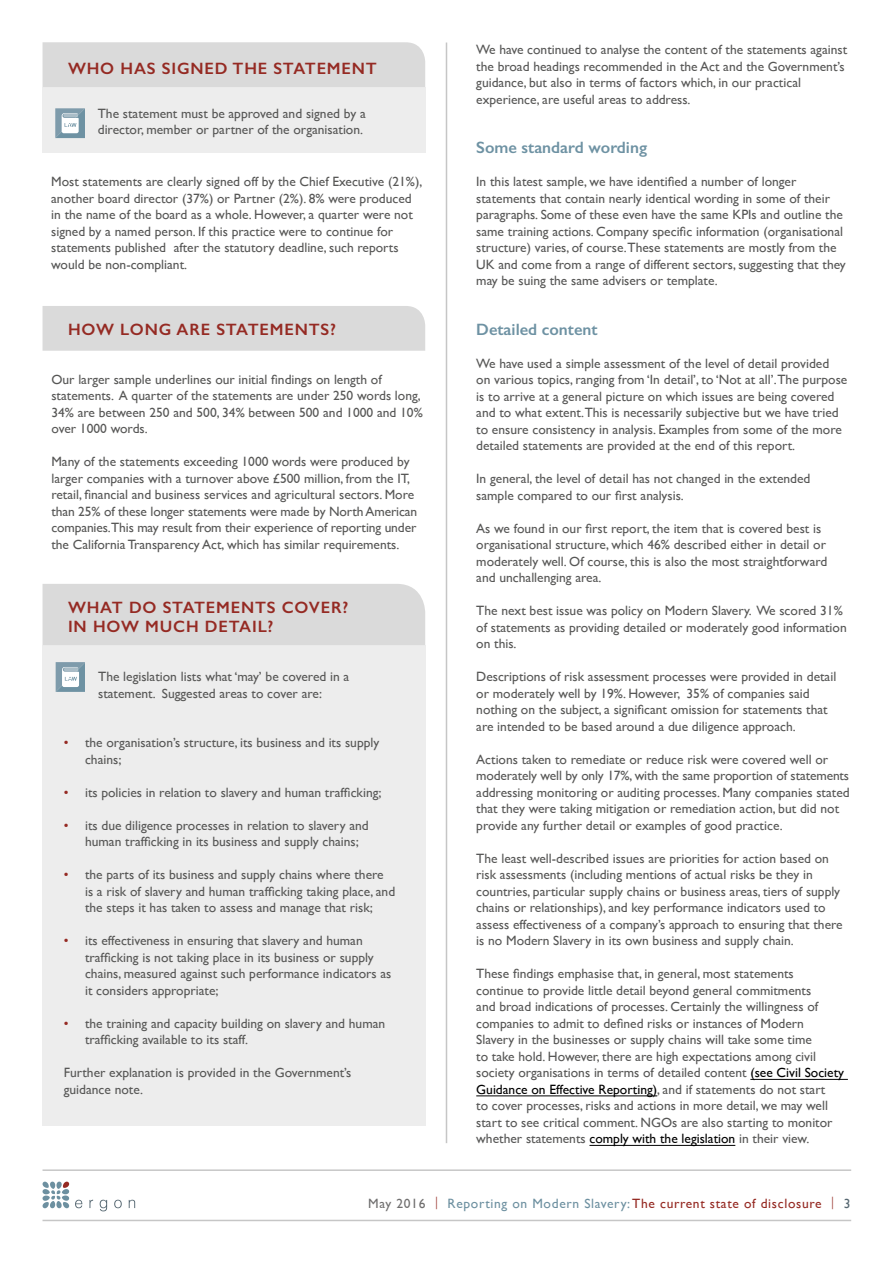
<style>
.page{position:relative;width:893px;height:1263px;background:#fff}
.page>*{position:absolute;margin:0;border:0;box-sizing:border-box;transform-origin:0 0}
.t1{font:600 16.5px/19.8px "Gill Sans";letter-spacing:.05em;color:#952a23}
.t2{font:600 16.5px "Gill Sans";color:#6e92a3}
.t3{font:13.5px/16.5px "Gill Sans";color:#575756}
.t4{font:13.5px "Gill Sans";letter-spacing:.05em;color:#952a23}
.s1{color:#952a23}
.s2{color:#000}
.s3{color:#706f6f}
.s4{font-weight:300}
.s5{color:#6d90a0}
.s6{color:#556771}
</style>
<div class="page">
<hr style="left:43px;top:1220px;width:808px;height:1px;background:#c6c6c6">
<hr style="left:43px;top:1169px;width:808px;height:2px;background:#c6c6c6">
<svg style="left:42px;top:1181px;width:40px;height:28px"></svg>
<svg style="left:89px;top:1200px;width:4px;height:8px"></svg>
<svg style="left:100px;top:1200px;width:7px;height:11px"></svg>
<svg style="left:114px;top:1200px;width:8px;height:8px"></svg>
<svg style="left:129px;top:1200px;width:6px;height:8px"></svg>
<hr style="left:750px;top:1079px;width:98px;height:1px;background:#000">
<hr style="left:476px;top:1095px;width:181px;height:1px;background:#000">
<hr style="left:589px;top:1145px;width:146px;height:1px;background:#000">
<hr style="left:446px;top:43px;width:1px;height:1100px;background:#c6c6c6">
<div style="left:43px;top:306px;width:382px;height:45px;background:#dadada"></div>
<div style="left:43px;top:645px;width:383px;height:481px;background:#ededed"></div>
<svg style="left:56px;top:662px;width:29px;height:30px"></svg>
<div style="left:43px;top:584px;width:382px;height:61px;background:#dadada"></div>
<div style="left:43px;top:87px;width:114px;height:66px;background:#ededed"></div>
<svg style="left:55px;top:108px;width:30px;height:30px"></svg>
<div style="left:85px;top:87px;width:340px;height:66px;background:#ededed"></div>
<div style="left:43px;top:42px;width:382px;height:45px;background:#dadada"></div>
<p class="t1" style="left:68px;top:59px;width:310px">WHO HAS SIGNED THE STATEMENT</p>
<p class="t3" style="left:98px;top:105px;width:269px">The statement must be approved and signed by a director, member or partner of the organisation.</p>
<p class="t3" style="left:51px;top:173px;width:373px">Most statements are clearly signed off by the Chief Executive (21%), another board director (37%) or Partner (2%). 8% were produced in the name of the board as a whole. However, a quarter were not signed by a named person. If this practice were to continue for statements published after the statutory deadline, such reports would be non-compliant.</p>
<p class="t1" style="left:68px;top:319px;width:269px">HOW LONG ARE STATEMENTS?</p>
<p class="t3" style="left:51px;top:371px;width:373px">Our larger sample underlines our initial findings on length of statements. A quarter of the statements are under 250 words long, 34% are between 250 and 500, 34% between 500 and 1000 and 10% over 1000 words.</p>
<p class="t3" style="left:51px;top:453px;width:367px">Many of the statements exceeding 1000 words were produced by larger companies with a turnover above £500 million, from the IT, retail, financial and business services and agricultural sectors. More than 25% of these longer statements were made by North American companies.This may result from their experience of reporting under the California Transparency Act, which has similar requirements.</p>
<p class="t1" style="left:68px;top:597px;width:282px">WHAT DO STATEMENTS COVER?<br>IN HOW MUCH DETAIL?</p>
<p class="t3" style="left:98px;top:668px;width:253px">The legislation lists what ‘may’ be covered in a statement. Suggested areas to cover are:</p>
<p class="t3" style="left:85px;top:734px;width:296px;text-indent:-21px"><span class="s1">•</span> the organisation’s structure, its business and its supply chains;</p>
<p class="t3" style="left:64px;top:784px;width:319px"><span class="s1">•</span> its policies in relation to slavery and human trafficking;</p>
<p class="t3" style="left:85px;top:817px;width:285px;text-indent:-21px"><span class="s1">•</span> its due diligence processes in relation to slavery and human trafficking in its business and supply chains;</p>
<p class="t3" style="left:85px;top:866px;width:312px;text-indent:-21px"><span class="s1">•</span> the parts of its business and supply chains where there is a risk of slavery and human trafficking taking place, and the steps it has taken to assess and manage that risk;</p>
<p class="t3" style="left:85px;top:932px;width:308px;text-indent:-21px"><span class="s1">•</span> its effectiveness in ensuring that slavery and human trafficking is not taking place in its business or supply chains, measured against such performance indicators as it considers appropriate;</p>
<p class="t3" style="left:85px;top:1015px;width:302px;text-indent:-21px"><span class="s1">•</span> the training and capacity building on slavery and human trafficking available to its staff.</p>
<p class="t3" style="left:64px;top:1064px;width:289px">Further explanation is provided in the Government’s guidance note.</p>
<p class="t3" style="left:476px;top:41px;width:372px">We have continued to analyse the content of the statements against the broad headings recommended in the Act and the Government’s guidance, but also in terms of factors which, in our practical experience, are useful areas to address.</p>
<p class="t2" style="left:476px;top:137px;width:172px">Some standard wording</p>
<p class="t3" style="left:476px;top:173px;width:371px">In this latest sample, we have identified a number of longer statements that contain nearly identical wording in some of their paragraphs. Some of these even have the same KPIs and outline the same training actions. Company specific information (organisational structure) varies, of course.These statements are mostly from the UK and come from a range of different sectors, suggesting that they may be suing the same advisers or template.</p>
<p class="t2" style="left:476px;top:319px;width:123px">Detailed content</p>
<p class="t3" style="left:476px;top:355px;width:373px">We have used a simple assessment of the level of detail provided<br>on various topics, ranging from ‘In detail’, to ‘Not at all’.The purpose is to arrive at a general picture on which issues are being covered and to what extent.This is necessarily subjective but we have tried to ensure consistency in analysis. Examples from some of the more detailed statements are provided at the end of this report.</p>
<p class="t3" style="left:476px;top:470px;width:336px">In general, the level of detail has not changed in the extended sample compared to our first analysis.</p>
<p class="t3" style="left:476px;top:520px;width:353px">As we found in our first report, the item that is covered best is organisational structure, which 46% described either in detail or moderately well. Of course, this is also the most straightforward and unchallenging area.</p>
<p class="t3" style="left:476px;top:602px;width:372px">The next best issue was policy on Modern Slavery. We scored 31% of statements as providing detailed or moderately good information on this.</p>
<p class="t3" style="left:476px;top:668px;width:362px">Descriptions of risk assessment processes were provided in detail or moderately well by 19%. However, 35% of companies said nothing on the subject, a significant omission for statements that are intended to be based around a due diligence approach.</p>
<p class="t3" style="left:476px;top:750px;width:375px">Actions taken to remediate or reduce risk were covered well or moderately well by only 17%, with the same proportion of statements addressing monitoring or auditing processes. Many companies stated that they were taking mitigation or remediation action, but did not provide any further detail or examples of good practice.</p>
<p class="t3" style="left:476px;top:849px;width:368px">The least well-described issues are priorities for action based on risk assessments (including mentions of actual risks be they in countries, particular supply chains or business areas, tiers of supply chains or relationships), and key performance indicators used to assess effectiveness of a company’s approach to ensuring that there is no Modern Slavery in its own business and supply chain.</p>
<p class="t3" style="left:476px;top:965px;width:369px">These findings emphasise that, in general, most statements continue to provide little detail beyond general commitments<br>and broad indications of processes. Certainly the willingness of companies to admit to defined risks or instances of Modern Slavery in the businesses or supply chains will take some time<br>to take hold. However, there are high expectations among civil society organisations in terms of detailed content <span class="s2">(see Civil Society Guidance on Effective Reporting)</span>, and if statements do not start<br>to cover processes, risks and actions in more detail, we may well start to see critical comment. NGOs are also starting to monitor whether statements <span class="s2">comply with the legislation</span> in their view.</p>
<p class="t4" style="left:368px;top:1195px;width:484px"><span class="s3">May 2016</span> <span class="s4">|</span> <span class="s5">Reporting on Modern Slavery:</span> The current state of disclosure <span class="s4">|</span> <span class="s6">3</span></p>
</div>
